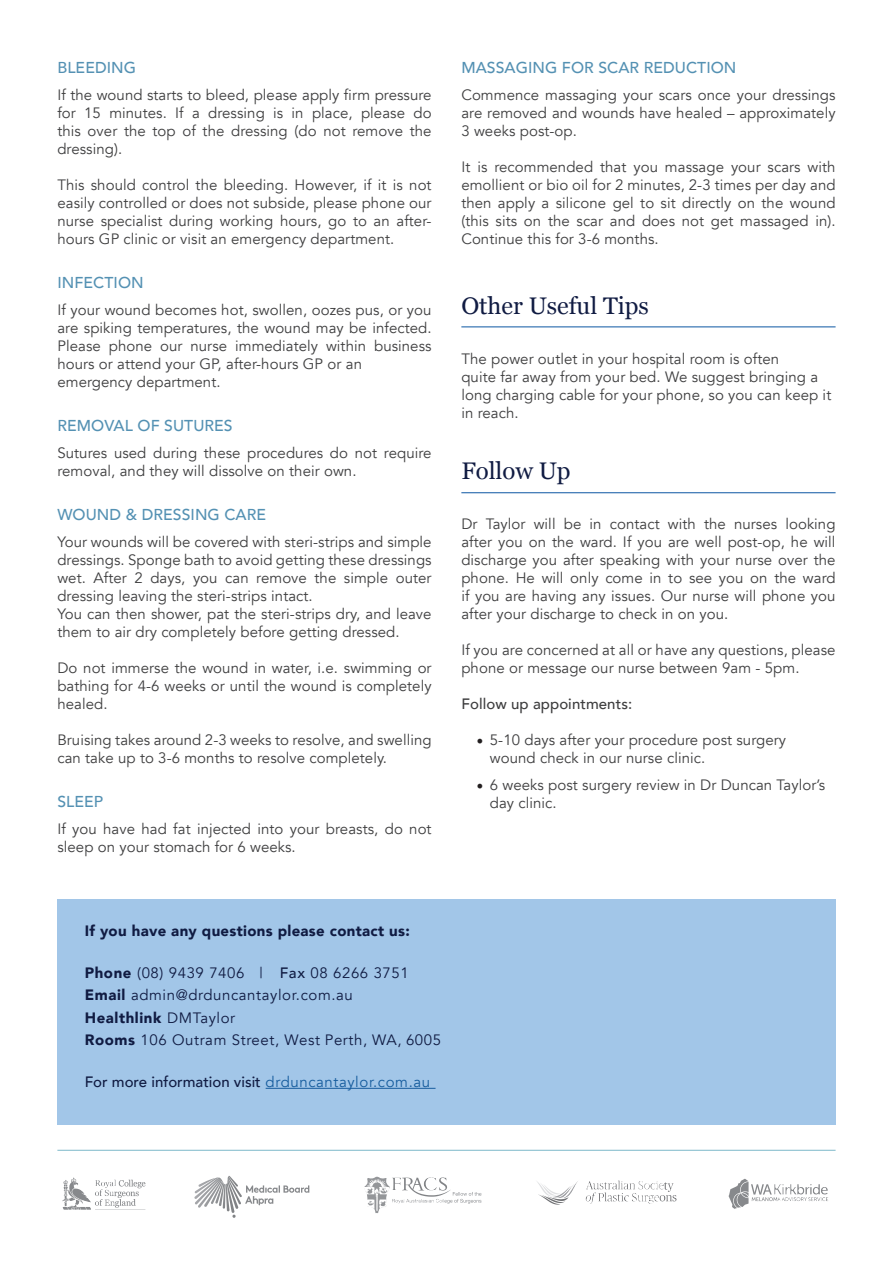
<style>
.page{position:relative;width:893px;height:1263px;background:#fff}
.page>*{position:absolute;margin:0;border:0;box-sizing:border-box;transform-origin:0 0}
.Headline_2{font:24px "Georgia";color:#101b42}
.headline_3{font:500 15.75px "Avenir";letter-spacing:.005em;color:#5491b3}
.t1{font:15px/18px "Avenir";letter-spacing:.005em;color:#3e3e3f;text-align:justify}
.t2{font:15px "Avenir";letter-spacing:.04em;color:#101b42}
.t3{font:500 15px "Avenir";color:#101b42}
.t4{font:900 15px "Avenir";letter-spacing:.02em;color:#101b42}
.t5{font:500 15px "Avenir";letter-spacing:.005em;color:#3e3e3f}
.t6{font:900 15px "Avenir";letter-spacing:.04em;color:#101b42}
.s1{font-family:"Minion Pro";font-size:18px;color:#231f20}
.s2{font-weight:900}
.s3{font-weight:500}
.s4{font-weight:400}
.s5{font-weight:400;color:#175d9e}
</style>
<div class="page">
<hr style="left:57px;top:1150px;width:779px;height:1px;background:#8cc0cf">
<div style="left:57px;top:899px;width:779px;height:226px;background:#a2c6e8"></div>
<svg style="left:95px;top:1180px;width:51px;height:30px"></svg>
<svg style="left:728px;top:1179px;width:49px;height:30px"></svg>
<svg style="left:194px;top:1176px;width:115px;height:42px"></svg>
<svg style="left:537px;top:1182px;width:31px;height:22px"></svg>
<svg style="left:659px;top:1182px;width:17px;height:19px"></svg>
<svg style="left:402px;top:1177px;width:79px;height:27px"></svg>
<img style="left:69px;top:1177px;width:13px;height:24px">
<img style="left:364px;top:1177px;width:25px;height:36px">
<img style="left:562px;top:1180px;width:95px;height:18px">
<img style="left:774px;top:1184px;width:46px;height:11px">
<hr style="left:461px;top:326px;width:375px;height:1px;background:#2769ad">
<hr style="left:461px;top:492px;width:375px;height:1px;background:#2769ad">
<hr style="left:266px;top:1088px;width:170px;height:1px;background:#175d9e">
<p class="headline_3" style="left:57px;top:54px;width:80px">BLEEDING</p>
<p class="t1" style="left:57px;top:86px;width:376px">If the wound starts to bleed, please apply firm pressure for 15 minutes. If a dressing is in place, please do this over the top of the dressing (do not remove the dressing).</p>
<p class="t1" style="left:57px;top:176px;width:376px">This should control the bleeding. However, if it is not easily controlled or does not subside, please phone our nurse specialist during working hours, go to an after&shy;hours GP clinic or visit an emergency department.</p>
<p class="headline_3" style="left:57px;top:269px;width:88px">INFECTION</p>
<p class="t1" style="left:57px;top:301px;width:376px">If your wound becomes hot, swollen, oozes pus, or you are spiking temperatures, the wound may be infected.<br>Please phone our nurse immediately within business hours or attend your GP, after-hours GP or an</p>
<p class="t1" style="left:57px;top:373px;width:165px">emergency department.</p>
<p class="headline_3" style="left:57px;top:412px;width:177px">REMOVAL OF SUTURES</p>
<p class="t1" style="left:57px;top:444px;width:376px">Sutures used during these procedures do not require removal, and they will dissolve on their own.</p>
<p class="headline_3" style="left:57px;top:501px;width:210px">WOUND &amp; DRESSING CARE</p>
<p class="t1" style="left:57px;top:533px;width:376px">Your wounds will be covered with steri-strips and simple dressings. Sponge bath to avoid getting these dressings wet. After 2 days, you can remove the simple outer dressing leaving the steri-strips intact.</p>
<p class="t1" style="left:57px;top:605px;width:376px">You can then shower, pat the steri-strips dry, and leave them to air dry completely before getting dressed.</p>
<p class="t1" style="left:57px;top:659px;width:376px">Do not immerse the wound in water, i.e. swimming or bathing for 4-6 weeks or until the wound is completely healed.</p>
<p class="t1" style="left:57px;top:731px;width:376px">Bruising takes around 2-3 weeks to resolve, and swelling can take up to 3-6 months to resolve completely.</p>
<p class="headline_3" style="left:57px;top:788px;width:47px">SLEEP</p>
<p class="t1" style="left:57px;top:820px;width:376px">If you have had fat injected into your breasts, do not sleep on your stomach for 6 weeks.</p>
<p class="headline_3" style="left:461px;top:54px;width:277px">MASSAGING FOR SCAR REDUCTION</p>
<p class="t1" style="left:461px;top:86px;width:376px">Commence massaging your scars once your dressings are removed and wounds have healed – approximately 3 weeks post-op.</p>
<p class="t1" style="left:461px;top:158px;width:376px">It is recommended that you massage your scars with emollient or bio oil for 2 minutes, 2-3 times per day and then apply a silicone gel to sit directly on the wound (this sits on the scar and does not get massaged in).<br>Continue this for 3-6 months.</p>
<p class="Headline_2" style="left:461px;top:288px;width:189px">Other Useful Tips</p>
<p class="t1" style="left:461px;top:350px;width:371px;text-align:left">The power outlet in your hospital room is often<br>quite far away from your bed. We suggest bringing a long charging cable for your phone, so you can keep it in reach.</p>
<p class="Headline_2" style="left:461px;top:453px;width:111px">Follow Up</p>
<p class="t1" style="left:461px;top:515px;width:376px">Dr Taylor will be in contact with the nurses looking after you on the ward. If you are well post-op, he will discharge you after speaking with your nurse over the phone. He will only come in to see you on the ward if you are having any issues. Our nurse will phone you after your discharge to check in on you.</p>
<p class="t1" style="left:461px;top:641px;width:376px">If you are concerned at all or have any questions, please phone or message our nurse between 9am - 5pm.</p>
<p class="t5" style="left:461px;top:691px;width:172px">Follow up appointments:</p>
<p class="t1" style="left:490px;top:731px;width:298px;text-indent:-14px"><span class="s1">•</span> 5-10 days after your procedure post surgery wound check in our nurse clinic.</p>
<p class="t1" style="left:490px;top:776px;width:337px;text-indent:-14px"><span class="s1">•</span> 6 weeks post surgery review in Dr Duncan Taylor’s day clinic.</p>
<p class="t4" style="left:85px;top:917px;width:327px">If you have any questions please contact us:</p>
<p class="t2" style="left:85px;top:963px;width:326px"><span class="s2">Phone</span> (08) 9439 7406 | <span class="s3">Fax</span> 08 6266 3751</p>
<p class="t2" style="left:85px;top:986px;width:270px"><span class="s2">Email</span> admin@drduncantaylor.com.au</p>
<p class="t6" style="left:85px;top:1004px;width:152px">Healthlink <span class="s4">DMTaylor</span></p>
<p class="t2" style="left:85px;top:1031px;width:358px"><span class="s2">Rooms</span> 106 Outram Street, West Perth, WA, 6005</p>
<p class="t3" style="left:85px;top:1069px;width:347px">For more information visit <span class="s5">drduncantaylor.com.au</span></p>
</div>
